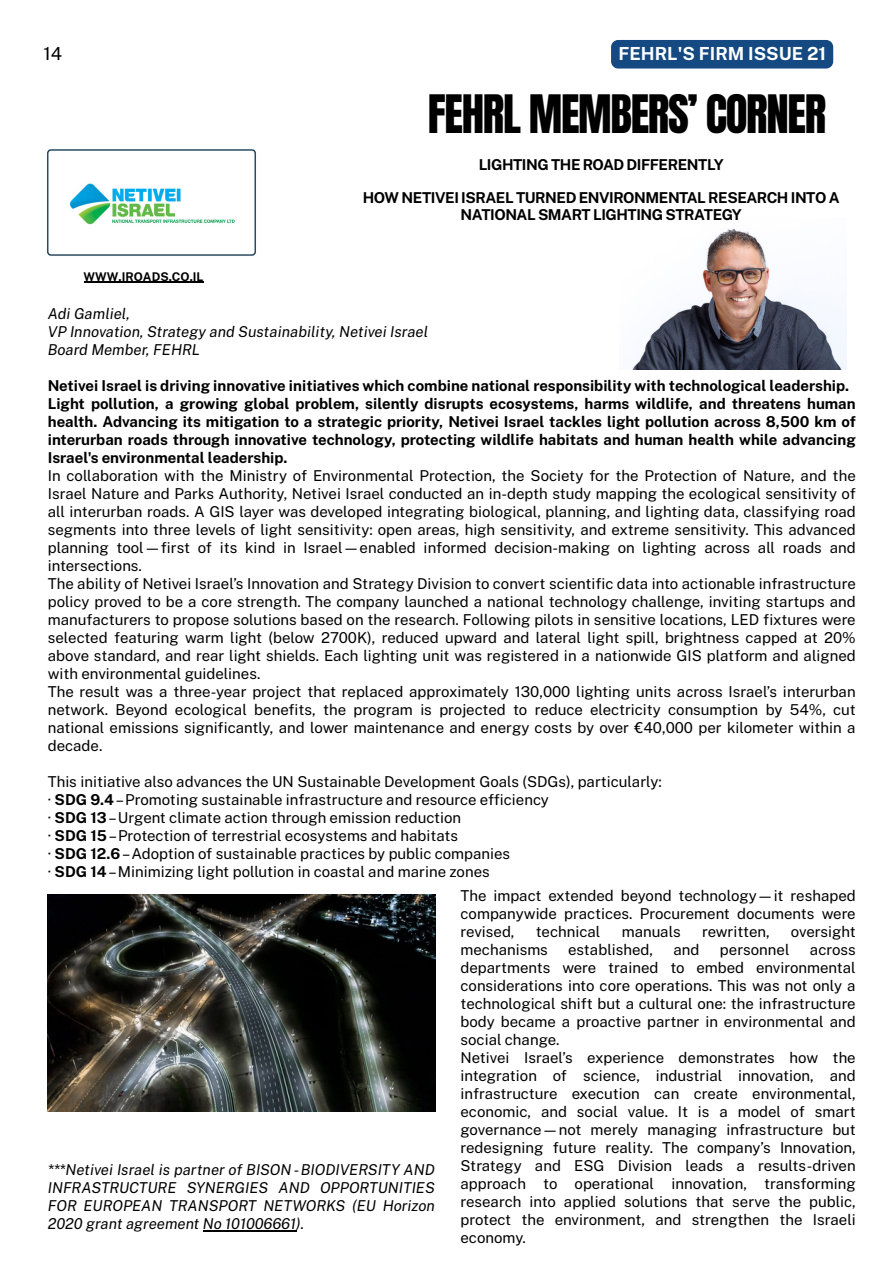
<style>
.page{position:relative;width:894px;height:1264px;background:#fff}
.page>*{position:absolute;margin:0;border:0;box-sizing:border-box;transform-origin:0 0}
.t1{font:45px "Anton";letter-spacing:-.03em;color:#000}
.t2{font:700 18px "Public Sans";color:#fff}
.t3{font:18px "Public Sans";color:#000}
.t4{font:15px/18px "Public Sans";color:#000}
.t5{font:700 15px/18px "Public Sans";color:#000}
.t6{font:italic 15px/18px "Public Sans";color:#000}
.t7{font:700 15px/17px "Public Sans";letter-spacing:-.03em;color:#000;text-align:center}
.t8{font:700 12px "Public Sans";color:#000}
.s1{font-weight:700}
</style>
<div class="page">
<img style="left:47px;top:149px;width:209px;height:107px">
<img style="left:633px;top:229px;width:213px;height:140px">
<img style="left:48px;top:894px;width:387px;height:217px">
<div style="left:611px;top:40px;width:222px;height:29px;background:#144982"></div>
<hr style="left:84px;top:282px;width:119px;height:1px;background:#000">
<hr style="left:203px;top:1230px;width:93px;height:1px;background:#000">
<p class="t3" style="left:44px;top:43px;width:20px">14</p>
<p class="t2" style="left:618px;top:43px;width:209px">FEHRL'S FIRM ISSUE 21</p>
<h1 class="t1" style="left:428px;top:82px;width:399px">FEHRL MEMBERS’ CORNER</h1>
<p class="t8" style="left:84px;top:269px;width:121px">WWW.IROADS.CO.IL</p>
<p class="t7" style="left:478px;top:156px;width:246px">LIGHTING THE ROAD DIFFERENTLY</p>
<p class="t7" style="left:363px;top:189px;width:478px">HOW NETIVEI ISRAEL TURNED ENVIRONMENTAL RESEARCH INTO A<br>NATIONAL SMART LIGHTING STRATEGY</p>
<p class="t6" style="left:48px;top:304px;width:382px">Adi Gamliel,<br>VP Innovation, Strategy and Sustainability, Netivei Israel<br>Board Member, FEHRL</p>
<p class="t5" style="left:48px;top:376px;width:809px">Netivei Israel is driving innovative initiatives which combine national responsibility with technological leadership.<br>Light pollution, a growing global problem, silently disrupts ecosystems, harms wildlife, and threatens human health. Advancing its mitigation to a strategic priority, Netivei Israel tackles light pollution across 8,500 km of interurban roads through innovative technology, protecting wildlife habitats and human health while advancing Israel's environmental leadership.</p>
<p class="t4" style="left:48px;top:466px;width:809px">In collaboration with the Ministry of Environmental Protection, the Society for the Protection of Nature, and the Israel Nature and Parks Authority, Netivei Israel conducted an in-depth study mapping the ecological sensitivity of all interurban roads. A GIS layer was developed integrating biological, planning, and lighting data, classifying road segments into three levels of light sensitivity: open areas, high sensitivity, and extreme sensitivity. This advanced planning tool—first of its kind in Israel—enabled informed decision-making on lighting across all roads and intersections.<br>The ability of Netivei Israel’s Innovation and Strategy Division to convert scientific data into actionable infrastructure policy proved to be a core strength. The company launched a national technology challenge, inviting startups and manufacturers to propose solutions based on the research. Following pilots in sensitive locations, LED fixtures were selected featuring warm light (below 2700K), reduced upward and lateral light spill, brightness capped at 20% above standard, and rear light shields. Each lighting unit was registered in a nationwide GIS platform and aligned with environmental guidelines.<br>The result was a three-year project that replaced approximately 130,000 lighting units across Israel’s interurban network. Beyond ecological benefits, the program is projected to reduce electricity consumption by 54%, cut national emissions significantly, and lower maintenance and energy costs by over €40,000 per kilometer within a decade.</p>
<p class="t4" style="left:48px;top:773px;width:615px">This initiative also advances the UN Sustainable Development Goals (SDGs), particularly: · <span class="s1">SDG 9.4</span>–Promoting sustainable infrastructure and resource efficiency<br>· <span class="s1">SDG 13</span>–Urgent climate action through emission reduction<br>· <span class="s1">SDG 15</span>–Protection of terrestrial ecosystems and habitats<br>· <span class="s1">SDG 12.6</span>–Adoption of sustainable practices by public companies<br>· <span class="s1">SDG 14</span>–Minimizing light pollution in coastal and marine zones</p>
<p class="t6" style="left:48px;top:1160px;width:388px;text-align:justify">***Netivei Israel is partner of BISON -BIODIVERSITY AND INFRASTRUCTURE SYNERGIES AND OPPORTUNITIES FOR EUROPEAN TRANSPORT NETWORKS (EU Horizon 2020 grant agreement No 101006661).</p>
<p class="t4" style="left:460px;top:886px;width:396px;text-align:justify">The impact extended beyond technology—it reshaped companywide practices. Procurement documents were revised,</p>
<p class="t4" style="left:535px;top:922px;width:66px">technical</p>
<p class="t4" style="left:621px;top:922px;width:60px">manuals</p>
<p class="t4" style="left:701px;top:922px;width:69px">rewritten,</p>
<p class="t4" style="left:790px;top:922px;width:66px">oversight</p>
<p class="t4" style="left:460px;top:940px;width:89px">mechanisms</p>
<p class="t4" style="left:568px;top:940px;width:86px">established,</p>
<p class="t4" style="left:673px;top:940px;width:28px">and</p>
<p class="t4" style="left:719px;top:940px;width:71px">personnel</p>
<p class="t4" style="left:460px;top:940px;width:396px;text-indent:349px">across departments were trained to embed environmental considerations into core operations. This was not only a technological shift but a cultural one: the infrastructure body became a proactive partner in environmental and social change.<br>Netivei Israel’s experience demonstrates how the integration of science, industrial innovation, and infrastructure execution can create environmental, economic, and social value. It is a model of smart governance—not merely managing infrastructure but redesigning future reality. The company’s Innovation, Strategy and ESG Division leads a results-driven approach to operational innovation, transforming research into applied solutions that serve the public, protect the environment, and strengthen the Israeli economy.</p>
</div>
